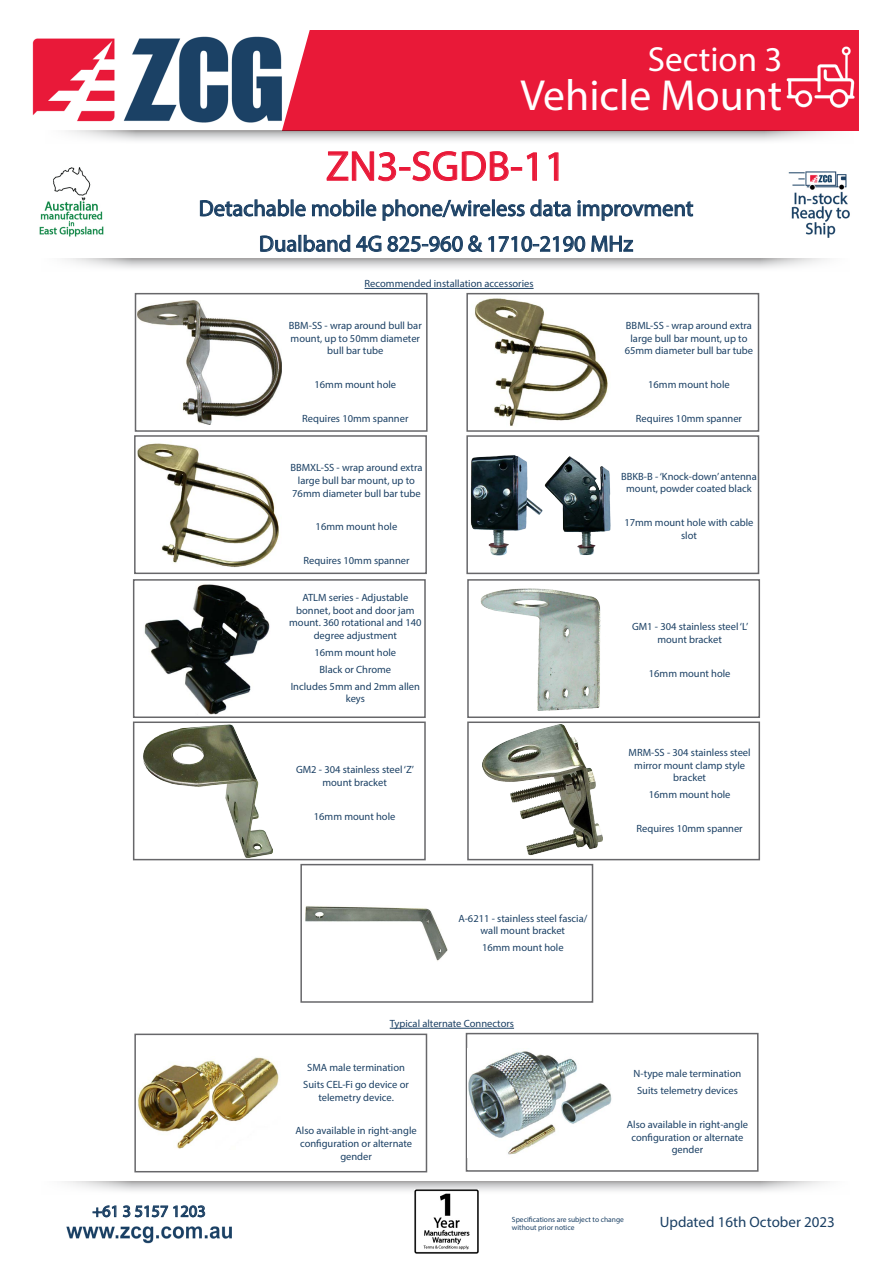
<style>
.page{position:relative;width:893px;height:1263px;background:#fff}
.page>*{position:absolute;margin:0;border:0;box-sizing:border-box;transform-origin:0 0}
.t1{font:43.65px "Myriad Pro";color:#fff}
.t2{font:42px "Myriad Pro";color:#e91938}
.t3{font:34.95px "Myriad Pro";color:#fff}
.t4{font:22.5px "Myriad Pro";color:#1b4064}
.t5{font:16.5px "Myriad Pro";color:#1b4064}
.t6{font:15px "Myriad Pro";color:#1b4064}
.t7{font:10.5px/12.6px "Myriad Pro";color:#1b4064;text-align:center}
.t8{font:7.5px "Myriad Pro";color:#1b4064}
</style>
<div class="page">
<img style="left:66px;top:1226px;width:166px;height:17px">
<svg style="left:92px;top:1205px;width:114px;height:13px"></svg>
<svg style="left:64px;top:1181px;width:764px;height:13px"></svg>
<svg style="left:65px;top:259px;width:762px;height:10px"></svg>
<div style="left:273px;top:30px;width:586px;height:101px;background:#e91938"></div>
<svg style="left:68px;top:131px;width:764px;height:10px"></svg>
<svg style="left:200px;top:151px;width:493px;height:116px"></svg>
<img style="left:32px;top:37px;width:250px;height:86px">
<img style="left:414px;top:1190px;width:64px;height:64px">
<img style="left:788px;top:171px;width:62px;height:66px">
<img style="left:39px;top:167px;width:65px;height:70px">
<img style="left:785px;top:44px;width:72px;height:72px">
<div style="left:467px;top:721px;width:293px;height:139px;border:2px solid #67676a"></div>
<div style="left:300px;top:864px;width:293px;height:139px;border:2px solid #67676a"></div>
<img style="left:482px;top:724px;width:121px;height:134px">
<img style="left:305px;top:906px;width:143px;height:55px">
<div style="left:467px;top:579px;width:293px;height:139px;border:2px solid #67676a"></div>
<div style="left:133px;top:721px;width:293px;height:139px;border:2px solid #67676a"></div>
<div style="left:133px;top:579px;width:293px;height:139px;border:2px solid #67676a"></div>
<div style="left:134px;top:435px;width:293px;height:139px;border:2px solid #67676a"></div>
<div style="left:466px;top:435px;width:293px;height:139px;border:2px solid #67676a"></div>
<div style="left:466px;top:293px;width:293px;height:139px;border:2px solid #67676a"></div>
<div style="left:135px;top:293px;width:293px;height:139px;border:2px solid #67676a"></div>
<img style="left:144px;top:584px;width:126px;height:131px">
<img style="left:480px;top:588px;width:121px;height:123px">
<hr style="left:365px;top:288px;width:169px;height:1px;background:#1b4064">
<img style="left:137px;top:300px;width:144px;height:125px">
<img style="left:475px;top:298px;width:133px;height:129px">
<img style="left:136px;top:440px;width:143px;height:129px">
<img style="left:142px;top:724px;width:131px;height:134px">
<img style="left:470px;top:455px;width:141px;height:101px">
<div style="left:134px;top:1033px;width:293px;height:139px;border:2px solid #67676a"></div>
<div style="left:466px;top:1033px;width:293px;height:139px;border:2px solid #67676a"></div>
<hr style="left:390px;top:1028px;width:124px;height:1px;background:#1b4064">
<img style="left:137px;top:1057px;width:142px;height:92px">
<img style="left:468px;top:1048px;width:144px;height:109px">
<p class="t3" style="left:648px;top:38px;width:136px">Section 3</p>
<p class="t1" style="left:520px;top:69px;width:264px">Vehicle Mount</p>
<p class="t2" style="left:326px;top:140px;width:242px">ZN3-SGDB-11</p>
<p class="t4" style="left:199px;top:194px;width:496px">Detachable mobile phone/wireless data improvment</p>
<p class="t4" style="left:259px;top:230px;width:376px">Dualband 4G 825-960 &amp; 1710-2190 MHz</p>
<p class="t5" style="left:92px;top:1201px;width:115px">+61 3 5157 1203</p>
<p class="t7" style="left:365px;top:277px;width:171px">Recommended installation accessories</p>
<p class="t7" style="left:289px;top:319px;width:134px">BBM-SS - wrap around bull bar mount, up to 50mm diameter bull bar tube</p>
<p class="t7" style="left:315px;top:378px;width:83px">16mm mount hole</p>
<p class="t7" style="left:302px;top:412px;width:108px">Requires 10mm spanner</p>
<p class="t7" style="left:290px;top:461px;width:134px">BBMXL-SS - wrap around extra large bull bar mount, up to<br>76mm diameter bull bar tube</p>
<p class="t7" style="left:316px;top:520px;width:83px">16mm mount hole</p>
<p class="t7" style="left:303px;top:554px;width:108px">Requires 10mm spanner</p>
<p class="t7" style="left:289px;top:591px;width:134px">ATLM series - Adjustable bonnet, boot and door jam mount. 360 rotational and 140 degree adjustment</p>
<p class="t7" style="left:315px;top:646px;width:83px">16mm mount hole</p>
<p class="t7" style="left:320px;top:663px;width:73px">Black or Chrome</p>
<p class="t7" style="left:291px;top:680px;width:131px">Includes 5mm and 2mm allen keys</p>
<p class="t7" style="left:296px;top:763px;width:120px">GM2 - 304 stainless steel ‘Z’ mount bracket</p>
<p class="t7" style="left:314px;top:809px;width:83px">16mm mount hole</p>
<p class="t7" style="left:458px;top:912px;width:131px">A-6211 - stainless steel fascia/ wall mount bracket</p>
<p class="t7" style="left:482px;top:941px;width:83px">16mm mount hole</p>
<p class="t7" style="left:390px;top:1017px;width:126px">Typical alternate Connectors</p>
<p class="t7" style="left:307px;top:1061px;width:99px">SMA male termination</p>
<p class="t7" style="left:303px;top:1078px;width:107px">Suits CEL-Fi go device or telemetry device.</p>
<p class="t7" style="left:295px;top:1124px;width:123px">Also available in right-angle configuration or alternate gender</p>
<p class="t7" style="left:625px;top:319px;width:130px">BBML-SS - wrap around extra large bull bar mount, up to<br>65mm diameter bull bar tube</p>
<p class="t7" style="left:648px;top:378px;width:83px">16mm mount hole</p>
<p class="t7" style="left:636px;top:412px;width:108px">Requires 10mm spanner</p>
<p class="t7" style="left:621px;top:470px;width:137px">BBKB-B - ‘Knock-down’ antenna mount, powder coated black</p>
<p class="t7" style="left:624px;top:516px;width:131px">17mm mount hole with cable slot</p>
<p class="t7" style="left:632px;top:620px;width:118px">GM1 - 304 stainless steel ‘L’ mount bracket</p>
<p class="t7" style="left:649px;top:667px;width:83px">16mm mount hole</p>
<p class="t7" style="left:629px;top:746px;width:124px">MRM-SS - 304 stainless steel mirror mount clamp style bracket</p>
<p class="t7" style="left:649px;top:788px;width:83px">16mm mount hole</p>
<p class="t7" style="left:637px;top:822px;width:108px">Requires 10mm spanner</p>
<p class="t7" style="left:634px;top:1067px;width:109px">N-type male termination</p>
<p class="t7" style="left:637px;top:1084px;width:102px">Suits telemetry devices</p>
<p class="t7" style="left:627px;top:1118px;width:123px">Also available in right-angle configuration or alternate gender</p>
<p class="t8" style="left:512px;top:1214px;width:113px">Specifications are subject to change</p>
<p class="t8" style="left:512px;top:1223px;width:64px">without prior notice</p>
<p class="t6" style="left:660px;top:1213px;width:177px">Updated 16th October 2023</p>
</div>
